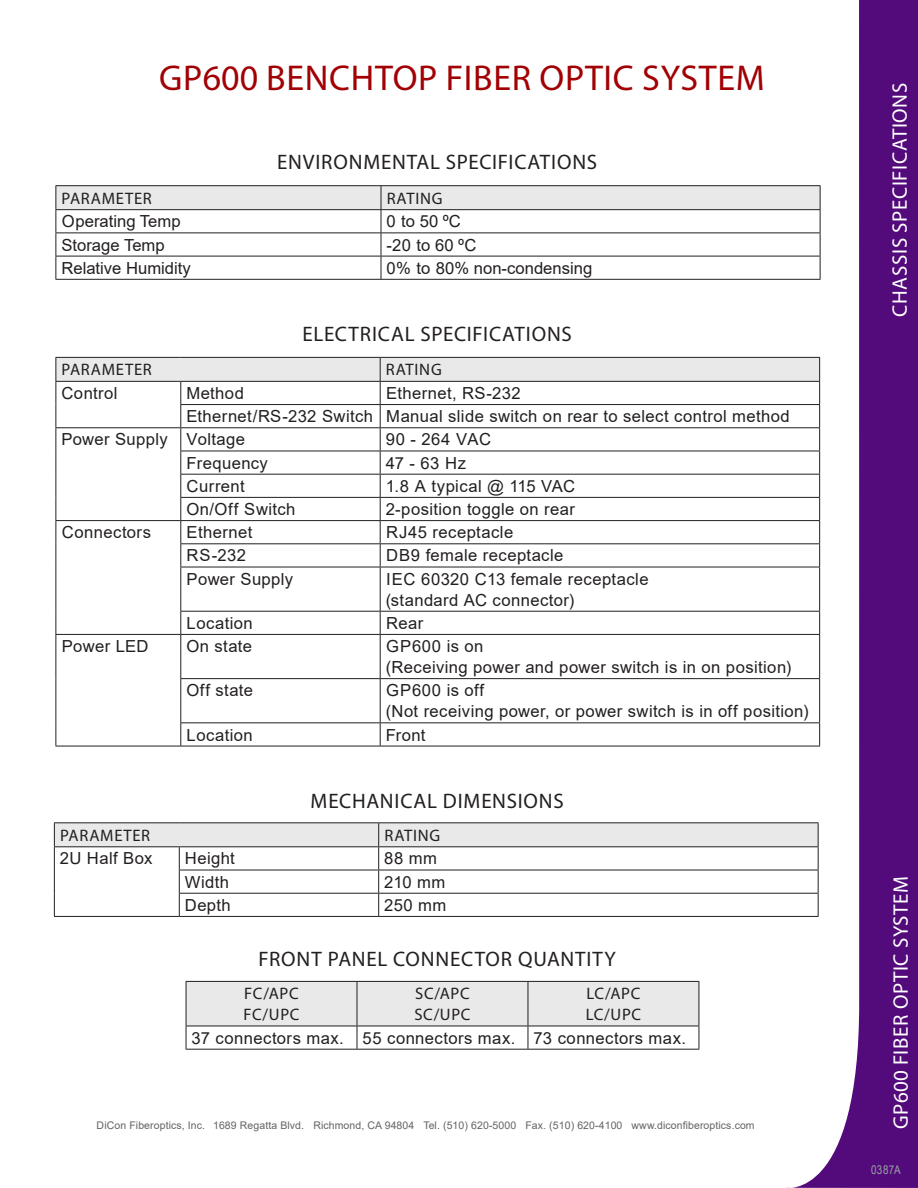
<style>
.page{position:relative;width:918px;height:1188px;background:#fff}
.page>*{position:absolute;margin:0;border:0;box-sizing:border-box;transform-origin:0 0}
.t1{font:36px "Myriad Pro";letter-spacing:.02em;color:#a10004}
.t2{font:21px "Myriad Pro";letter-spacing:.04em;color:#231f20}
.t3{font:21px "Myriad Pro";letter-spacing:.03em;color:#fff}
.t4{font:16.65px "Arial";letter-spacing:.025em;color:#231f20}
.t5{font:16.65px "Myriad Pro";letter-spacing:.04em;color:#231f20}
.t6{font:16.65px "Arial";color:#231f20}
.t7{font:16.65px "Arial";letter-spacing:.045em;color:#231f20}
.t8{font:12px "Arial Narrow";letter-spacing:.03em;color:#96a7a5}
.t9{font:10.5px "Arial";letter-spacing:.01em;color:#636366}
</style>
<div class="page">
<svg style="left:786px;top:0;width:132px;height:1188px;fill:#530a7b"></svg>
<hr style="left:56px;top:185px;width:325px;height:1px;background:#231f20">
<hr style="left:381px;top:185px;width:439px;height:1px;background:#231f20">
<svg style="left:56px;top:186px;width:765px;height:93px"></svg>
<hr style="left:56px;top:279px;width:325px;height:1px;background:#231f20">
<hr style="left:381px;top:279px;width:439px;height:1px;background:#231f20">
<svg style="left:56px;top:357px;width:764px;height:210px"></svg>
<hr style="left:56px;top:567px;width:1px;height:44px;background:#231f20">
<hr style="left:180px;top:567px;width:200px;height:1px;background:#231f20">
<hr style="left:180px;top:567px;width:1px;height:44px;background:#231f20">
<hr style="left:380px;top:567px;width:440px;height:1px;background:#231f20">
<hr style="left:380px;top:567px;width:1px;height:44px;background:#231f20">
<hr style="left:819px;top:567px;width:1px;height:44px;background:#231f20">
<svg style="left:56px;top:611px;width:1px;height:23px"></svg>
<hr style="left:180px;top:611px;width:200px;height:1px;background:#231f20">
<svg style="left:180px;top:612px;width:1px;height:22px"></svg>
<hr style="left:380px;top:611px;width:440px;height:1px;background:#231f20">
<svg style="left:380px;top:612px;width:1px;height:22px"></svg>
<svg style="left:819px;top:612px;width:1px;height:22px"></svg>
<hr style="left:56px;top:634px;width:125px;height:1px;background:#231f20">
<hr style="left:56px;top:635px;width:1px;height:44px;background:#231f20">
<hr style="left:181px;top:634px;width:199px;height:1px;background:#231f20">
<hr style="left:180px;top:635px;width:1px;height:43px;background:#231f20">
<hr style="left:380px;top:634px;width:440px;height:1px;background:#231f20">
<hr style="left:380px;top:635px;width:1px;height:43px;background:#231f20">
<hr style="left:819px;top:635px;width:1px;height:43px;background:#231f20">
<hr style="left:56px;top:679px;width:1px;height:44px;background:#231f20">
<hr style="left:180px;top:678px;width:200px;height:1px;background:#231f20">
<hr style="left:180px;top:679px;width:1px;height:43px;background:#231f20">
<hr style="left:380px;top:678px;width:440px;height:1px;background:#231f20">
<hr style="left:380px;top:679px;width:1px;height:43px;background:#231f20">
<hr style="left:819px;top:679px;width:1px;height:43px;background:#231f20">
<svg style="left:56px;top:723px;width:1px;height:23px"></svg>
<hr style="left:180px;top:722px;width:200px;height:1px;background:#231f20">
<svg style="left:180px;top:723px;width:1px;height:23px"></svg>
<hr style="left:380px;top:722px;width:440px;height:1px;background:#231f20">
<svg style="left:380px;top:723px;width:1px;height:23px"></svg>
<svg style="left:819px;top:723px;width:1px;height:23px"></svg>
<hr style="left:56px;top:746px;width:125px;height:1px;background:#231f20">
<hr style="left:181px;top:746px;width:199px;height:1px;background:#231f20">
<hr style="left:380px;top:746px;width:440px;height:1px;background:#231f20">
<hr style="left:54px;top:822px;width:125px;height:1px;background:#231f20">
<hr style="left:179px;top:822px;width:200px;height:1px;background:#231f20">
<hr style="left:379px;top:822px;width:440px;height:1px;background:#231f20">
<svg style="left:54px;top:823px;width:765px;height:93px"></svg>
<hr style="left:54px;top:916px;width:125px;height:1px;background:#231f20">
<hr style="left:179px;top:916px;width:200px;height:1px;background:#231f20">
<hr style="left:379px;top:916px;width:440px;height:1px;background:#231f20">
<svg style="left:186px;top:981px;width:514px;height:68px"></svg>
<hr style="left:186px;top:1049px;width:171px;height:1px;background:#231f20">
<hr style="left:357px;top:1049px;width:171px;height:1px;background:#231f20">
<hr style="left:528px;top:1049px;width:171px;height:1px;background:#231f20">
<p class="t1" style="left:159px;top:55px;width:607px">GP600 BENCHTOP FIBER OPTIC SYSTEM</p>
<p class="t2" style="left:277px;top:149px;width:322px">ENVIRONMENTAL SPECIFICATIONS</p>
<p class="t5" style="left:62px;top:188px;width:92px">PARAMETER</p>
<p class="t5" style="left:387px;top:188px;width:57px">RATING</p>
<p class="t6" style="left:62px;top:210px;width:120px">Operating Temp</p>
<p class="t4" style="left:387px;top:210px;width:76px">0 to 50 ºC</p>
<p class="t6" style="left:61px;top:233px;width:105px">Storage Temp</p>
<p class="t4" style="left:387px;top:233px;width:91px">-20 to 60 ºC</p>
<p class="t6" style="left:61px;top:256px;width:131px">Relative Humidity</p>
<p class="t6" style="left:387px;top:256px;width:207px">0% to 80% non-condensing</p>
<p class="t2" style="left:303px;top:321px;width:271px">ELECTRICAL SPECIFICATIONS</p>
<p class="t5" style="left:62px;top:360px;width:92px">PARAMETER</p>
<p class="t5" style="left:386px;top:360px;width:57px">RATING</p>
<p class="t4" style="left:61px;top:382px;width:58px">Control</p>
<p class="t4" style="left:186px;top:382px;width:59px">Method</p>
<p class="t4" style="left:386px;top:382px;width:136px">Ethernet, RS-232</p>
<p class="t4" style="left:186px;top:405px;width:188px">Ethernet/RS-232 Switch</p>
<p class="t4" style="left:386px;top:405px;width:405px">Manual slide switch on rear to select control method</p>
<p class="t4" style="left:61px;top:428px;width:108px">Power Supply</p>
<p class="t4" style="left:187px;top:428px;width:60px">Voltage</p>
<p class="t4" style="left:386px;top:428px;width:107px">90 - 264 VAC</p>
<p class="t4" style="left:187px;top:451px;width:83px">Frequency</p>
<p class="t4" style="left:386px;top:451px;width:82px">47 - 63 Hz</p>
<p class="t4" style="left:187px;top:475px;width:60px">Current</p>
<p class="t4" style="left:386px;top:475px;width:191px">1.8 A typical @ 115 VAC</p>
<p class="t4" style="left:186px;top:498px;width:111px">On/Off Switch</p>
<p class="t4" style="left:386px;top:498px;width:191px">2-position toggle on rear</p>
<p class="t4" style="left:62px;top:521px;width:91px">Connectors</p>
<p class="t4" style="left:187px;top:521px;width:67px">Ethernet</p>
<p class="t4" style="left:386px;top:521px;width:129px">RJ45 receptacle</p>
<p class="t4" style="left:187px;top:544px;width:61px">RS-232</p>
<p class="t4" style="left:386px;top:544px;width:179px">DB9 female receptacle</p>
<p class="t4" style="left:187px;top:567px;width:108px">Power Supply</p>
<p class="t4" style="left:386px;top:567px;width:264px">IEC 60320 C13 female receptacle</p>
<p class="t4" style="left:386px;top:588px;width:190px">(standard AC connector)</p>
<p class="t4" style="left:187px;top:612px;width:68px">Location</p>
<p class="t4" style="left:386px;top:612px;width:39px">Rear</p>
<p class="t4" style="left:62px;top:635px;width:88px">Power LED</p>
<p class="t4" style="left:186px;top:635px;width:67px">On state</p>
<p class="t7" style="left:386px;top:635px;width:99px">GP600 is on</p>
<p class="t4" style="left:386px;top:656px;width:407px">(Receiving power and power switch is in on position)</p>
<p class="t4" style="left:186px;top:679px;width:68px">Off state</p>
<p class="t7" style="left:386px;top:679px;width:100px">GP600 is off</p>
<p class="t4" style="left:386px;top:700px;width:424px">(Not receiving power, or power switch is in off position)</p>
<p class="t4" style="left:187px;top:723px;width:68px">Location</p>
<p class="t4" style="left:386px;top:723px;width:41px">Front</p>
<p class="t2" style="left:311px;top:788px;width:255px">MECHANICAL DIMENSIONS</p>
<p class="t5" style="left:60px;top:825px;width:92px">PARAMETER</p>
<p class="t5" style="left:384px;top:825px;width:57px">RATING</p>
<p class="t4" style="left:60px;top:847px;width:94px">2U Half Box</p>
<p class="t4" style="left:185px;top:847px;width:52px">Height</p>
<p class="t4" style="left:384px;top:847px;width:54px">88 mm</p>
<p class="t4" style="left:185px;top:870px;width:46px">Width</p>
<p class="t4" style="left:384px;top:870px;width:63px">210 mm</p>
<p class="t4" style="left:185px;top:894px;width:47px">Depth</p>
<p class="t4" style="left:384px;top:894px;width:64px">250 mm</p>
<p class="t2" style="left:259px;top:946px;width:359px">FRONT PANEL CONNECTOR QUANTITY</p>
<p class="t5" style="left:244px;top:984px;width:56px">FC/APC</p>
<p class="t5" style="left:244px;top:1005px;width:58px">FC/UPC</p>
<p class="t5" style="left:415px;top:984px;width:56px">SC/APC</p>
<p class="t5" style="left:414px;top:1005px;width:58px">SC/UPC</p>
<p class="t5" style="left:587px;top:984px;width:55px">LC/APC</p>
<p class="t5" style="left:586px;top:1005px;width:57px">LC/UPC</p>
<p class="t4" style="left:192px;top:1026px;width:154px">37 connectors max.</p>
<p class="t4" style="left:363px;top:1026px;width:154px">55 connectors max.</p>
<p class="t4" style="left:534px;top:1026px;width:154px">73 connectors max.</p>
<p class="t9" style="left:97px;top:1118px;width:660px">DiCon Fiberoptics, Inc. 1689 Regatta Blvd. Richmond, CA 94804 Tel. (510) 620-5000 Fax. (510) 620-4100 www.diconfiberoptics.com</p>
<p class="t3" style="left:887px;top:317px;width:235px;rotate:-90deg">CHASSIS SPECIFICATIONS</p>
<p class="t3" style="left:888px;top:1129px;width:255px;rotate:-90deg">GP600 FIBER OPTIC SYSTEM</p>
<p class="t8" style="left:871px;top:1161px;width:31px">0387A</p>
</div>
